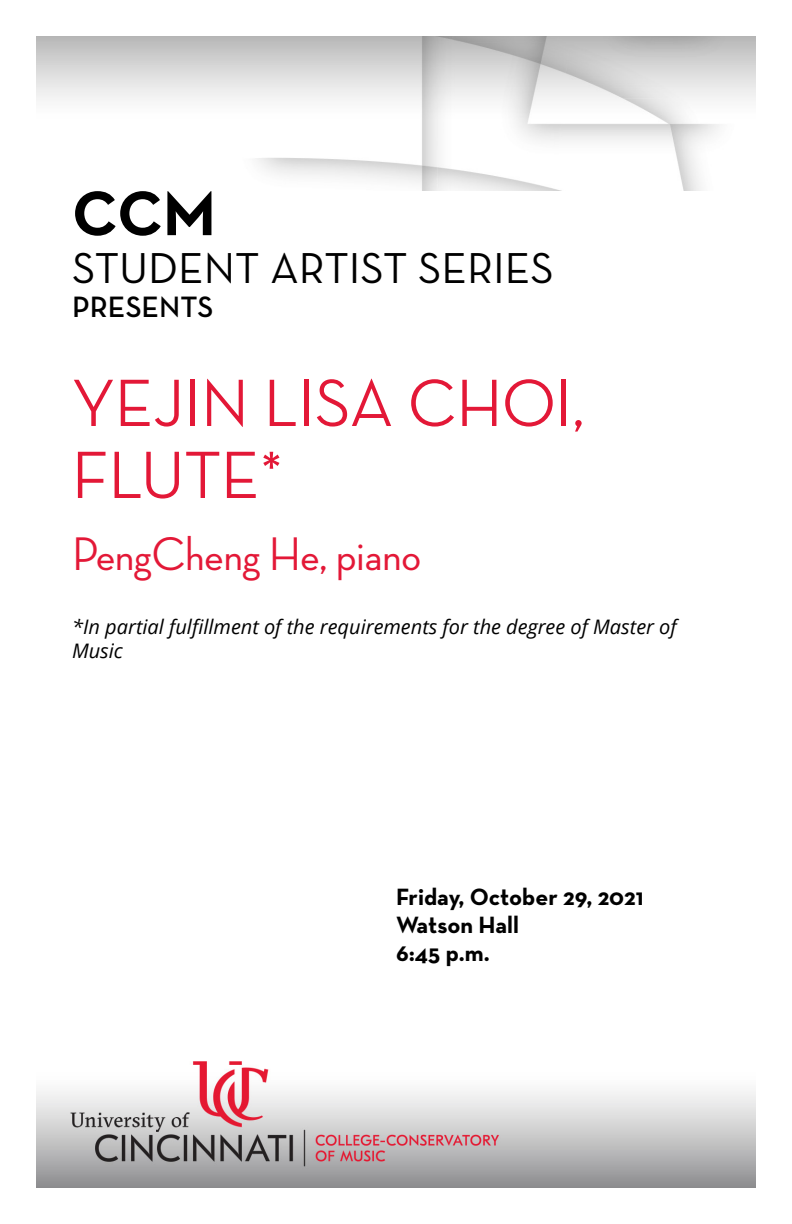
<style>
.page{position:relative;width:792px;height:1224px;background:#fff}
.page>*{position:absolute;margin:0;border:0;box-sizing:border-box;transform-origin:0 0}
.Concert_Title{font:500 68px/72px "Neutra Disp";color:#e31837}
.Page_Intro{font:700 64px "Neutra Text";color:#000}
.Concert_Title-2{font:500 48px "Neutra Disp";color:#e31837}
.Page_Intro-2{font:44px "Neutra Text";color:#000}
.Page_Intro-3{font:600 30px "Neutra Text";color:#000}
.Date_Venue_Time{font:700 24px "Neutra Text";color:#000}
.Concert_Title-3{font:italic 20px/24px "Open Sans";color:#000}
</style>
<div class="page">
<img style="left:36px;top:36px;width:720px;height:154px">
<img style="left:36px;top:1061px;width:720px;height:127px">
<h1 class="Page_Intro" style="left:72px;top:173px;width:145px">CCM</h1>
<h1 class="Page_Intro-2" style="left:72px;top:242px;width:483px">STUDENT ARTIST SERIES</h1>
<h1 class="Page_Intro-3" style="left:72px;top:289px;width:143px">PRESENTS</h1>
<h1 class="Concert_Title" style="left:72px;top:367px;width:514px">YEJIN LISA CHOI,<br>FLUTE*</h1>
<h1 class="Concert_Title-2" style="left:72px;top:527px;width:351px">PengCheng He, piano</h1>
<h1 class="Concert_Title-3" style="left:72px;top:614px;width:606px">*In partial fulfillment of the requirements for the degree of Master of<br>Music</h1>
<h3 class="Date_Venue_Time" style="left:396px;top:882px;width:249px">Friday, October 29, 2021</h3>
<h3 class="Date_Venue_Time" style="left:396px;top:910px;width:124px">Watson Hall</h3>
<h3 class="Date_Venue_Time" style="left:396px;top:938px;width:95px">6:45 p.m.</h3>
</div>
